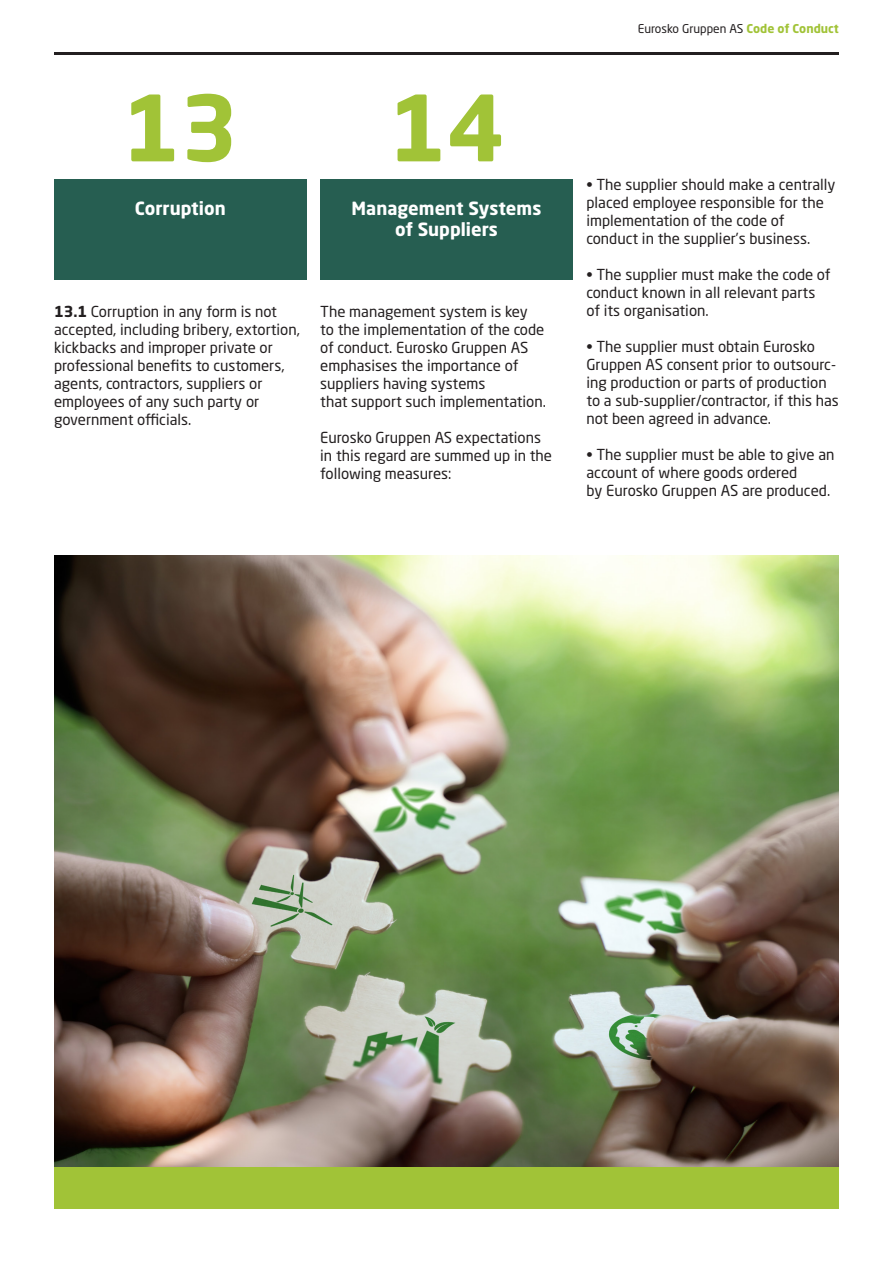
<style>
.page{position:relative;width:893px;height:1263px;background:#fff}
.page>*{position:absolute;margin:0;border:0;box-sizing:border-box;transform-origin:0 0}
.t1{font:700 90px "Neo Sans W1 G";color:#a1c337}
.t2{font:700 18px/21.6px "Neo Sans W1 G";color:#fff;text-align:center}
.t3{font:15px/18px "Neo Sans W1 G";color:#231f20}
.t4{font:12px "Neo Sans W1 G";color:#231f20}
.s1{font-weight:700}
.s2{font-weight:700;color:#a1c337}
</style>
<div class="page">
<div style="left:320px;top:179px;width:253px;height:100px;background:#265e51"></div>
<div style="left:54px;top:179px;width:252px;height:100px;background:#265e51"></div>
<hr style="left:54px;top:52px;width:785px;height:3px;background:#231f20">
<img style="left:54px;top:555px;width:785px;height:612px">
<div style="left:54px;top:1167px;width:785px;height:42px;background:#a1c337"></div>
<h1 class="t1" style="left:122px;top:70px;width:118px">13</h1>
<h1 class="t1" style="left:388px;top:70px;width:118px">14</h1>
<p class="t2" style="left:135px;top:197px;width:92px">Corruption</p>
<p class="t2" style="left:352px;top:197px;width:191px">Management Systems of Suppliers</p>
<p class="t3" style="left:54px;top:302px;width:248px"><span class="s1">13.1</span> Corruption in any form is not accepted, including bribery, extortion, kickbacks and improper private or professional benefits to customers, agents, contractors, suppliers or employees of any such party or government officials.</p>
<p class="t3" style="left:320px;top:302px;width:227px">The management system is key<br>to the implementation of the code of conduct. Eurosko Gruppen AS emphasises the importance of suppliers having systems<br>that support such implementation.</p>
<p class="t3" style="left:320px;top:428px;width:233px">Eurosko Gruppen AS expectations in this regard are summed up in the following measures:</p>
<p class="t4" style="left:638px;top:21px;width:203px">Eurosko Gruppen AS <span class="s2">Code of Conduct</span></p>
<p class="t3" style="left:586px;top:176px;width:250px">• The supplier should make a centrally placed employee responsible for the implementation of the code of conduct in the supplier’s business.</p>
<p class="t3" style="left:586px;top:266px;width:246px">• The supplier must make the code of conduct known in all relevant parts of its organisation.</p>
<p class="t3" style="left:586px;top:338px;width:254px">• The supplier must obtain Eurosko Gruppen AS consent prior to outsourc&shy;ing production or parts of production to a sub-supplier/contractor, if this has not been agreed in advance.</p>
<p class="t3" style="left:586px;top:446px;width:250px">• The supplier must be able to give an account of where goods ordered<br>by Eurosko Gruppen AS are produced.</p>
</div>
